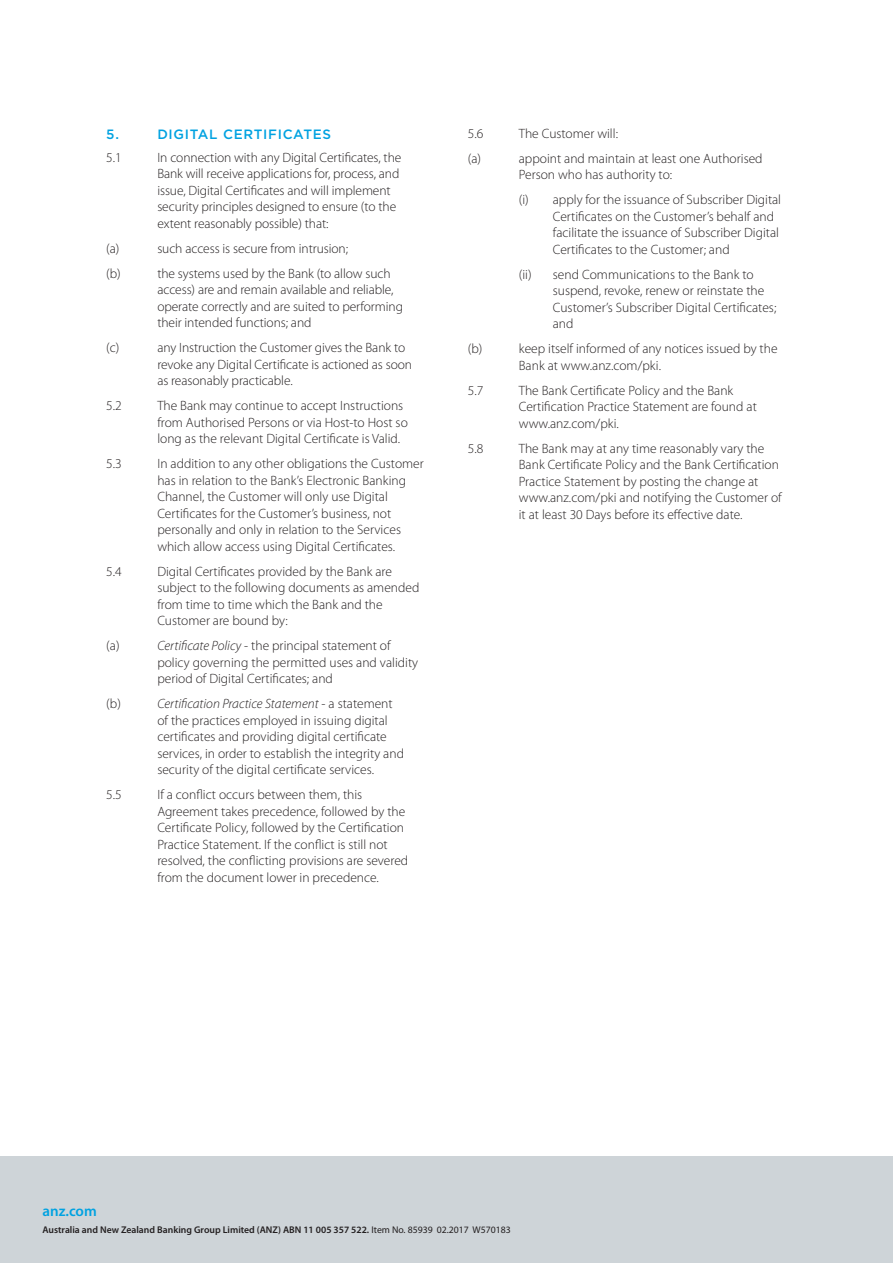
<style>
.page{position:relative;width:893px;height:1263px;background:#fff}
.page>*{position:absolute;margin:0;border:0;box-sizing:border-box;transform-origin:0 0}
.t1{font:600 15px "Myriad Pro";color:#00a2e1}
.t2{font:300 13.5px/16.5px "Myriad Pro";color:#231f20}
.t3{font:500 13.5px "Gotham";letter-spacing:.05em;color:#00a2e1}
.t4{font:600 9.75px "Myriad Pro";color:#231f20}
.s1{font-style:italic}
.s2{font-weight:400}
</style>
<div class="page">
<div style="left:0;top:1157px;width:893px;height:106px;background:#ced4d8"></div>
<p class="t3" style="left:106px;top:126px;width:14px">5.</p>
<p class="t3" style="left:157px;top:126px;width:175px">DIGITAL CERTIFICATES</p>
<p class="t2" style="left:106px;top:149px;width:17px">5.1</p>
<p class="t2" style="left:157px;top:149px;width:246px">In connection with any Digital Certificates, the Bank will receive applications for, process, and issue, Digital Certificates and will implement security principles designed to ensure (to the extent reasonably possible) that:</p>
<p class="t2" style="left:106px;top:240px;width:15px">(a)</p>
<p class="t2" style="left:157px;top:240px;width:192px">such access is secure from intrusion;</p>
<p class="t2" style="left:106px;top:265px;width:16px">(b)</p>
<p class="t2" style="left:157px;top:265px;width:247px">the systems used by the Bank (to allow such access) are and remain available and reliable, operate correctly and are suited to performing their intended functions; and</p>
<p class="t2" style="left:106px;top:339px;width:14px">(c)</p>
<p class="t2" style="left:157px;top:339px;width:256px">any Instruction the Customer gives the Bank to revoke any Digital Certificate is actioned as soon as reasonably practicable.</p>
<p class="t2" style="left:106px;top:397px;width:17px">5.2</p>
<p class="t2" style="left:157px;top:397px;width:252px">The Bank may continue to accept Instructions from Authorised Persons or via Host-to Host so long as the relevant Digital Certificate is Valid.</p>
<p class="t2" style="left:106px;top:455px;width:17px">5.3</p>
<p class="t2" style="left:157px;top:455px;width:268px">In addition to any other obligations the Customer has in relation to the Bank’s Electronic Banking Channel, the Customer will only use Digital Certificates for the Customer’s business, not personally and only in relation to the Services which allow access using Digital Certificates.</p>
<p class="t2" style="left:106px;top:563px;width:17px">5.4</p>
<p class="t2" style="left:157px;top:563px;width:264px">Digital Certificates provided by the Bank are subject to the following documents as amended from time to time which the Bank and the Customer are bound by:</p>
<p class="t2" style="left:106px;top:637px;width:15px">(a)</p>
<p class="t2" style="left:157px;top:637px;width:262px"><span class="s1">Certificate Policy</span> - the principal statement of policy governing the permitted uses and validity period of Digital Certificates; and</p>
<p class="t2" style="left:106px;top:695px;width:16px">(b)</p>
<p class="t2" style="left:157px;top:695px;width:248px"><span class="s1">Certification Practice Statement</span> - a statement of the practices employed in issuing digital certificates and providing digital certificate services, in order to establish the integrity and security of the digital certificate services.</p>
<p class="t2" style="left:106px;top:786px;width:17px">5.5</p>
<p class="t2" style="left:157px;top:786px;width:252px">If a conflict occurs between them, this Agreement takes precedence, followed by the Certificate Policy, followed by the Certification Practice Statement. If the conflict is still not resolved, the conflicting provisions are severed from the document lower in precedence.</p>
<p class="t2" style="left:468px;top:125px;width:17px">5.6</p>
<p class="t2" style="left:519px;top:125px;width:101px">The Customer will:</p>
<p class="t2" style="left:468px;top:150px;width:15px">(a)</p>
<p class="t2" style="left:519px;top:150px;width:245px">appoint and maintain at least one Authorised<br>Person who has authority to:</p>
<p class="t2" style="left:553px;top:191px;width:230px;text-indent:-34px">(i) apply for the issuance of Subscriber Digital Certificates on the Customer’s behalf and facilitate the issuance of Subscriber Digital Certificates to the Customer; and</p>
<p class="t2" style="left:553px;top:266px;width:225px;text-indent:-34px">(ii) send Communications to the Bank to suspend, revoke, renew or reinstate the<br>Customer’s Subscriber Digital Certificates; and</p>
<p class="t2" style="left:468px;top:340px;width:16px">(b)</p>
<p class="t2" style="left:519px;top:340px;width:260px">keep itself informed of any notices issued by the<br>Bank at www.anz.com/pki.</p>
<p class="t2" style="left:468px;top:382px;width:17px">5.7</p>
<p class="t2" style="left:519px;top:382px;width:239px">The Bank Certificate Policy and the Bank<br>Certification Practice Statement are found at www.anz.com/pki.</p>
<p class="t2" style="left:468px;top:440px;width:17px">5.8</p>
<p class="t2" style="left:519px;top:440px;width:264px">The Bank may at any time reasonably vary the Bank Certificate Policy and the Bank Certification Practice Statement by posting the change at www.anz.com/pki and notifying the Customer of it at least 30 Days before its effective date.</p>
<p class="t1" style="left:43px;top:1201px;width:56px">anz.com</p>
<p class="t4" style="left:43px;top:1223px;width:470px">Australia and New Zealand Banking Group Limited (ANZ) ABN 11 005 357 522. <span class="s2">Item No. 85939 02.2017 W570183</span></p>
</div>
